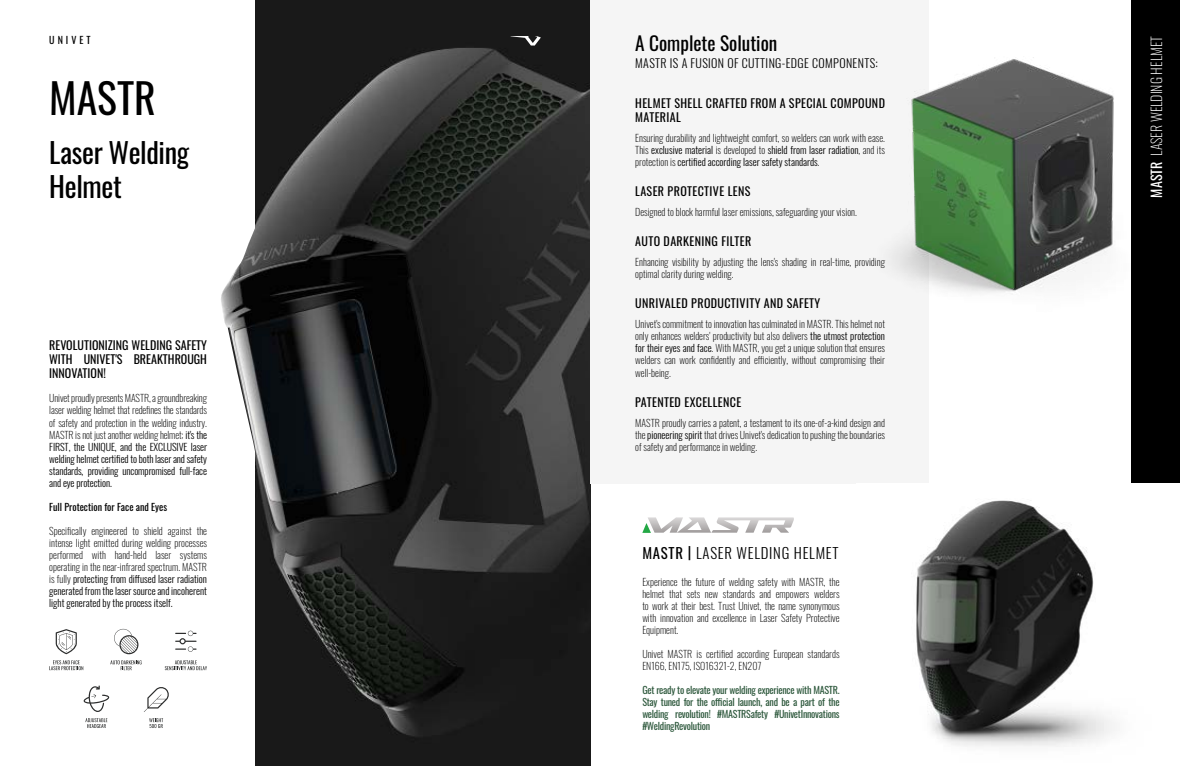
<style>
.page{position:relative;width:1180px;height:766px;background:#fff}
.page>*{position:absolute;margin:0;border:0;box-sizing:border-box;transform-origin:0 0}
.t1{font:41.7px "Oswald";color:#000}
.t2{font:28.3px/34px "Oswald";letter-spacing:-.01em;color:#000}
.t3{font:19.3px "Oswald";color:#000}
.t4{font:300 14.7px "Oswald";letter-spacing:.05em;color:#000}
.t5{font:200 14px "Oswald";color:#fff}
.t6{font:12px/14.4px "Oswald";letter-spacing:.03em;color:#000;text-align:justify}
.t7{font:300 12px "Oswald";letter-spacing:.03em;color:#000}
.t8{font:200 10px/12px "Oswald";color:#000;text-align:justify}
.t9{font:10px/12px "Oswald";letter-spacing:-.025em;color:#2d583c;text-align:justify}
.t10{font:10px "Oswald";color:#000}
.s1{font-weight:300}
.s2{font-weight:400}
</style>
<div class="page">
<img style="left:221px;top:172px;width:35px;height:385px">
<img style="left:256px;top:0;width:334px;height:765px">
<svg style="left:510px;top:36px;width:30px;height:9px"></svg>
<div style="left:590px;top:0;width:338px;height:483px;background:#f5f5f5"></div>
<div style="left:1131px;top:0;width:48px;height:483px;background:#000"></div>
<img style="left:893px;top:57px;width:221px;height:238px">
<img style="left:916px;top:500px;width:199px;height:247px">
<svg style="left:642px;top:517px;width:151px;height:15px"></svg>
<svg style="left:149px;top:718px;width:14px;height:9px"></svg>
<svg style="left:144px;top:687px;width:25px;height:24px"></svg>
<svg style="left:85px;top:718px;width:22px;height:9px"></svg>
<svg style="left:83px;top:685px;width:26px;height:26px"></svg>
<svg style="left:110px;top:660px;width:32px;height:10px"></svg>
<svg style="left:114px;top:628px;width:24px;height:26px"></svg>
<svg style="left:175px;top:630px;width:21px;height:21px"></svg>
<svg style="left:165px;top:660px;width:42px;height:10px"></svg>
<svg style="left:49px;top:660px;width:34px;height:10px"></svg>
<svg style="left:55px;top:629px;width:22px;height:25px"></svg>
<p class="t10" style="left:49px;top:31px;width:43px">UNIVET</p>
<h1 class="t1" style="left:49px;top:61px;width:108px">MASTR</h1>
<h2 class="t2" style="left:49px;top:132px;width:141px">Laser Welding<br>Helmet</h2>
<p class="t6" style="left:49px;top:336px;width:159px">REVOLUTIONIZING WELDING SAFETY WITH UNIVET'S BREAKTHROUGH INNOVATION!</p>
<p class="t8" style="left:49px;top:391px;width:159px">Univet proudly presents MASTR, a groundbreaking laser welding helmet that redefines the standards of safety and protection in the welding industry.<br>MASTR is not just another welding helmet; <span class="s1">it's the FIRST, the UNIQUE, and the EXCLUSIVE laser welding helmet certified to both laser and safety standards, providing uncompromised full-face and eye protection.</span></p>
<p class="t10" style="left:49px;top:497px;width:119px">Full Protection for Face and Eyes</p>
<p class="t8" style="left:49px;top:523px;width:159px">Specifically engineered to shield against the intense light emitted during welding processes performed with hand-held laser systems operating in the near-infrared spectrum. MASTR is fully <span class="s1">protecting from diffused laser radiation generated from the laser source and incoherent light generated by the process itself.</span></p>
<h3 class="t3" style="left:635px;top:26px;width:144px">A Complete Solution</h3>
<p class="t7" style="left:635px;top:53px;width:244px">MASTR IS A FUSION OF CUTTING-EDGE COMPONENTS:</p>
<p class="t6" style="left:635px;top:95px;width:251px">HELMET SHELL CRAFTED FROM A SPECIAL COMPOUND<br>MATERIAL</p>
<p class="t8" style="left:635px;top:131px;width:251px">Ensuring durability and lightweight comfort, so welders can work with ease.<br>This <span class="s1">exclusive material</span> is developed to <span class="s1">shield from laser radiation</span>, and its protection is <span class="s1">certified according laser safety standards</span>.</p>
<p class="t6" style="left:635px;top:183px;width:117px">LASER PROTECTIVE LENS</p>
<p class="t8" style="left:635px;top:205px;width:223px">Designed to block harmful laser emissions, safeguarding your vision.</p>
<p class="t6" style="left:635px;top:233px;width:118px">AUTO DARKENING FILTER</p>
<p class="t8" style="left:635px;top:255px;width:251px">Enhancing visibility by adjusting the lens's shading in real-time, providing optimal clarity during welding.</p>
<p class="t6" style="left:635px;top:295px;width:187px">UNRIVALED PRODUCTIVITY AND SAFETY</p>
<p class="t8" style="left:635px;top:317px;width:251px">Univet's commitment to innovation has culminated in MASTR. This helmet not only enhances welders' productivity but also delivers <span class="s1">the utmost protection for their eyes and face</span>. With MASTR, you get a unique solution that ensures welders can work confidently and efficiently, without compromising their well-being.</p>
<p class="t6" style="left:635px;top:393px;width:107px">PATENTED EXCELLENCE</p>
<p class="t8" style="left:635px;top:415px;width:251px">MASTR proudly carries a patent, a testament to its one-of-a-kind design and the <span class="s1">pioneering spirit</span> that drives Univet's dedication to pushing the boundaries of safety and performance in welding.</p>
<h3 class="t4" style="left:642px;top:540px;width:198px"><span class="s2">MASTR |</span> LASER WELDING HELMET</h3>
<p class="t8" style="left:642px;top:574px;width:199px">Experience the future of welding safety with MASTR, the helmet that sets new standards and empowers welders to work at their best. Trust Univet, the name synonymous with innovation and excellence in Laser Safety Protective Equipment.</p>
<p class="t8" style="left:642px;top:646px;width:199px">Univet MASTR is certified according European standards<br>EN166, EN175, ISO16321-2, EN207</p>
<p class="t9" style="left:642px;top:682px;width:199px">Get ready to elevate your welding experience with MASTR.<br>Stay tuned for the official launch, and be a part of the welding revolution! #MASTRSafety #UnivetInnovations #WeldingRevolution</p>
<h3 class="t5" style="left:1143px;top:197px;width:163px;rotate:-90deg"><span class="s2">MASTR</span> LASER WELDING HELMET</h3>
</div>
